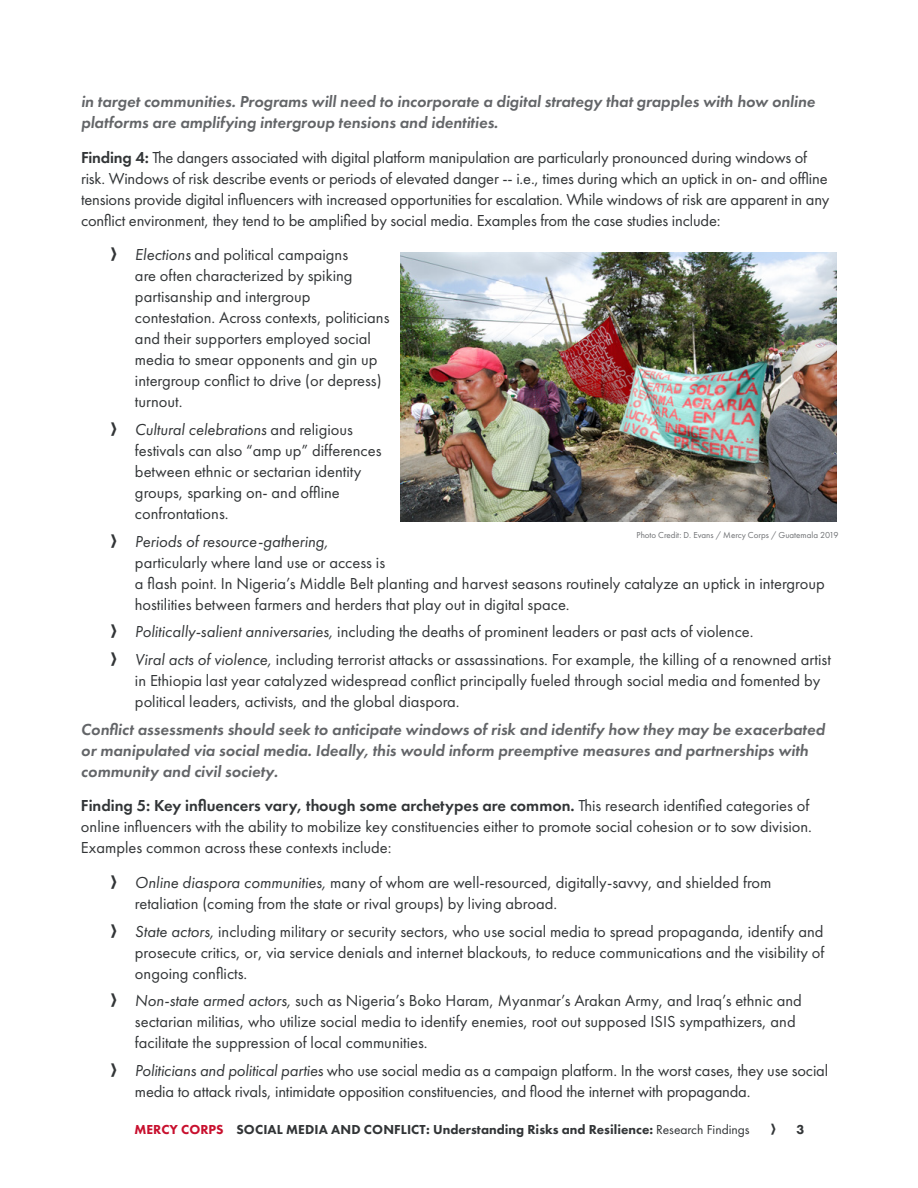
<style>
.page{position:relative;width:918px;height:1188px;background:#fff}
.page>*{position:absolute;margin:0;border:0;box-sizing:border-box;transform-origin:0 0}
.t1{font:16.5px/21px "Futura PT";color:#323537}
.t2{font:italic 600 16.5px/21px "Futura PT";color:#636568}
.t3{font:italic 16.5px "Futura PT";color:#323537}
.t4{font:800 13.5px "Futura PT";color:#323537}
.t5{font:9px "Futura PT";color:#6e7073}
.s1{font-weight:600}
.s2{font-style:italic}
.s3{color:#c8102e}
.s4{font-weight:400}
</style>
<div class="page">
<img style="left:400px;top:252px;width:437px;height:270px">
<p class="t2" style="left:81px;top:91px;width:736px">in target communities. Programs will need to incorporate a digital strategy that grapples with how online platforms are amplifying intergroup tensions and identities.</p>
<p class="t1" style="left:81px;top:147px;width:750px"><span class="s1">Finding 4:</span> The dangers associated with digital platform manipulation are particularly pronounced during windows of risk. Windows of risk describe events or periods of elevated danger -- i.e., times during which an uptick in on- and offline tensions provide digital influencers with increased opportunities for escalation. While windows of risk are apparent in any conflict environment, they tend to be amplified by social media. Examples from the case studies include:</p>
<p class="t1" style="left:135px;top:244px;width:256px"><span class="s2">Elections</span> and political campaigns<br>are often characterized by spiking partisanship and intergroup contestation. Across contexts, politicians and their supporters employed social media to smear opponents and gin up intergroup conflict to drive (or depress) turnout.</p>
<p class="t1" style="left:135px;top:419px;width:248px"><span class="s2">Cultural celebrations</span> and religious festivals can also “amp up” differences between ethnic or sectarian identity groups, sparking on- and offline confrontations.</p>
<p class="t3" style="left:135px;top:531px;width:195px">Periods of resource-gathering,</p>
<p class="t1" style="left:135px;top:552px;width:691px">particularly where land use or access is<br>a flash point. In Nigeria’s Middle Belt planting and harvest seasons routinely catalyze an uptick in intergroup hostilities between farmers and herders that play out in digital space.</p>
<p class="t1" style="left:135px;top:618px;width:697px;line-height:27.8px"><span class="s2">Politically-salient anniversaries,</span> including the deaths of prominent leaders or past acts of violence.<br><span class="s2">Viral acts of violence,</span> including terrorist attacks or assassinations. For example, the killing of a renowned artist</p>
<p class="t1" style="left:135px;top:670px;width:687px">in Ethiopia last year catalyzed widespread conflict principally fueled through social media and fomented by political leaders, activists, and the global diaspora.</p>
<p class="t2" style="left:81px;top:719px;width:745px">Conflict assessments should seek to anticipate windows of risk and identify how they may be exacerbated or manipulated via social media. Ideally, this would inform preemptive measures and partnerships with community and civil society.</p>
<p class="t1" style="left:81px;top:795px;width:733px"><span class="s1">Finding 5: Key influencers vary, though some archetypes are common.</span> This research identified categories of online influencers with the ability to mobilize key constituencies either to promote social cohesion or to sow division.<br>Examples common across these contexts include:</p>
<p class="t1" style="left:135px;top:872px;width:638px"><span class="s2">Online diaspora communities,</span> many of whom are well-resourced, digitally-savvy, and shielded from retaliation (coming from the state or rival groups) by living abroad.</p>
<p class="t1" style="left:135px;top:921px;width:691px;text-align:justify"><span class="s2">State actors,</span> including military or security sectors, who use social media to spread propaganda, identify and prosecute critics, or, via service denials and internet blackouts, to reduce communications and the visibility of ongoing conflicts.</p>
<p class="t1" style="left:135px;top:990px;width:668px"><span class="s2">Non-state armed actors,</span> such as Nigeria’s Boko Haram, Myanmar’s Arakan Army, and Iraq’s ethnic and sectarian militias, who utilize social media to identify enemies, root out supposed ISIS sympathizers, and facilitate the suppression of local communities.</p>
<p class="t1" style="left:135px;top:1060px;width:695px"><span class="s2">Politicians and political parties</span> who use social media as a campaign platform. In the worst cases, they use social media to attack rivals, intimidate opposition constituencies, and flood the internet with propaganda.</p>
<p class="t5" style="left:637px;top:530px;width:203px">Photo Credit: D. Evans / Mercy Corps / Guatemala 2019</p>
<p class="t4" style="left:135px;top:1121px;width:617px"><span class="s3">MERCY CORPS</span> SOCIAL MEDIA AND CONFLICT: Understanding Risks and Resilience: <span class="s4">Research Findings</span></p>
<p class="t4" style="left:796px;top:1121px;width:10px">3</p>
</div>
